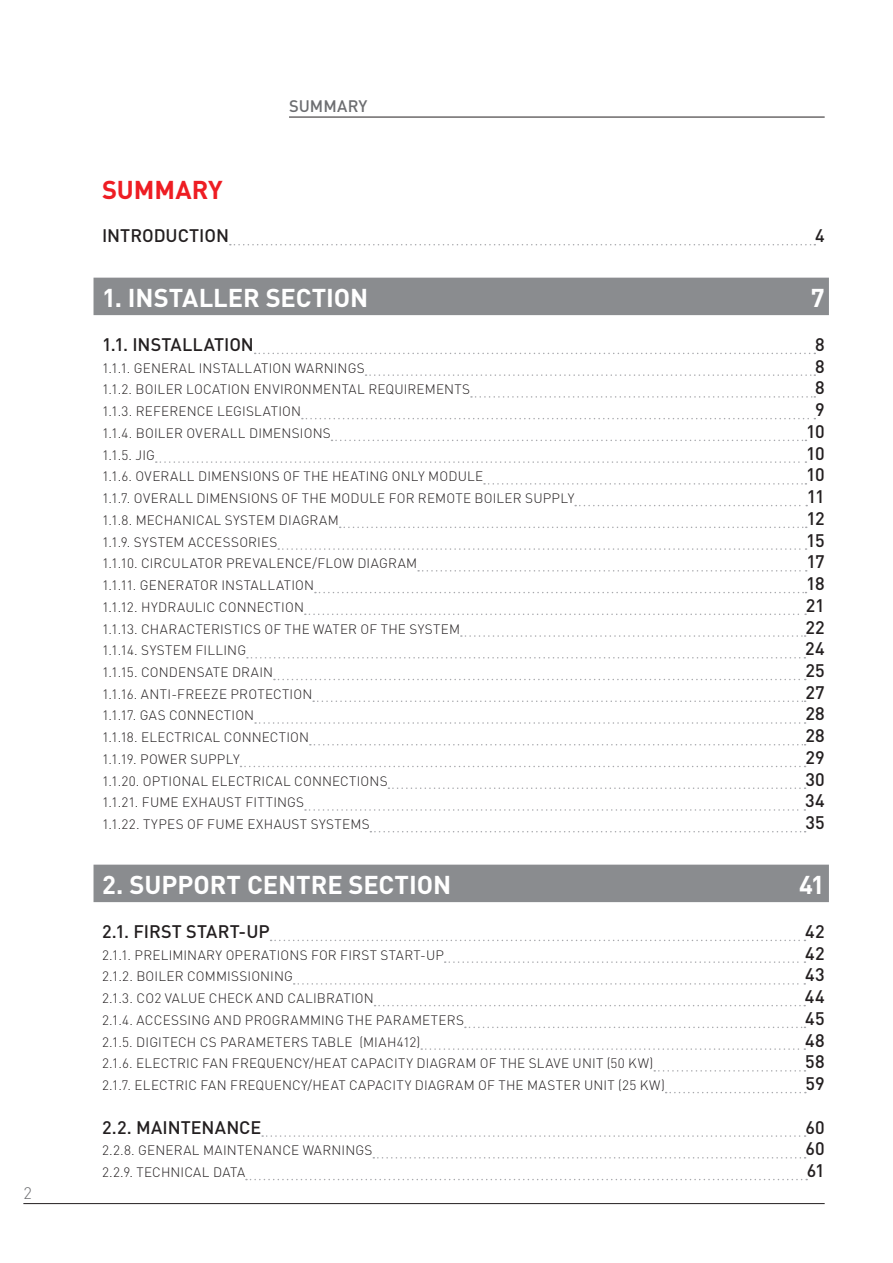
<style>
.page{position:relative;width:893px;height:1263px;background:#fff}
.page>*{position:absolute;margin:0;border:0;box-sizing:border-box;transform-origin:0 0}
.t1{font:700 25.5px "DIN";color:#fff}
.t2{font:700 25.5px "DIN";letter-spacing:-.005em;color:#ee1d23}
.t3{font:500 18px "DIN";letter-spacing:.005em;color:#231f20}
.t4{font:500 16.5px "DIN";color:#6c6d70}
.t5{font:300 16.5px "DIN";color:#6c6d70}
.t6{font:300 13.5px "DIN";letter-spacing:.015em;color:#231f20}
</style>
<div class="page">
<hr style="left:23px;top:1203px;width:802px;height:1px;background:#231f20">
<hr style="left:289px;top:117px;width:536px;height:1px;background:#231f20">
<svg style="left:230px;top:244px;width:585px;height:1px"></svg>
<div style="left:94px;top:278px;width:735px;height:37px;background:#8a8c8f"></div>
<svg style="left:255px;top:353px;width:560px;height:1px"></svg>
<svg style="left:365px;top:374px;width:450px;height:2px"></svg>
<svg style="left:471px;top:396px;width:344px;height:2px"></svg>
<svg style="left:302px;top:418px;width:513px;height:1px"></svg>
<svg style="left:331px;top:440px;width:475px;height:1px"></svg>
<svg style="left:156px;top:461px;width:650px;height:2px"></svg>
<svg style="left:484px;top:483px;width:322px;height:2px"></svg>
<svg style="left:575px;top:505px;width:232px;height:1px"></svg>
<svg style="left:340px;top:527px;width:467px;height:1px"></svg>
<svg style="left:278px;top:548px;width:528px;height:2px"></svg>
<svg style="left:418px;top:570px;width:389px;height:2px"></svg>
<svg style="left:315px;top:592px;width:491px;height:1px"></svg>
<svg style="left:305px;top:614px;width:501px;height:1px"></svg>
<svg style="left:461px;top:635px;width:345px;height:2px"></svg>
<svg style="left:247px;top:657px;width:558px;height:2px"></svg>
<svg style="left:274px;top:679px;width:532px;height:1px"></svg>
<svg style="left:313px;top:701px;width:493px;height:1px"></svg>
<svg style="left:255px;top:722px;width:550px;height:2px"></svg>
<svg style="left:310px;top:744px;width:495px;height:2px"></svg>
<svg style="left:240px;top:766px;width:565px;height:1px"></svg>
<svg style="left:388px;top:787px;width:417px;height:2px"></svg>
<svg style="left:305px;top:809px;width:500px;height:2px"></svg>
<svg style="left:370px;top:831px;width:435px;height:1px"></svg>
<div style="left:94px;top:865px;width:735px;height:37px;background:#8a8c8f"></div>
<svg style="left:271px;top:940px;width:534px;height:1px"></svg>
<svg style="left:445px;top:961px;width:360px;height:2px"></svg>
<svg style="left:294px;top:983px;width:511px;height:2px"></svg>
<svg style="left:374px;top:1005px;width:431px;height:1px"></svg>
<svg style="left:465px;top:1027px;width:340px;height:1px"></svg>
<svg style="left:421px;top:1048px;width:384px;height:2px"></svg>
<svg style="left:654px;top:1070px;width:151px;height:2px"></svg>
<svg style="left:666px;top:1092px;width:140px;height:1px"></svg>
<svg style="left:262px;top:1135px;width:543px;height:2px"></svg>
<svg style="left:373px;top:1157px;width:432px;height:2px"></svg>
<svg style="left:246px;top:1179px;width:561px;height:1px"></svg>
<p class="t5" style="left:23px;top:1187px;width:10px">2</p>
<p class="t4" style="left:289px;top:100px;width:80px">SUMMARY</p>
<h1 class="t2" style="left:102px;top:180px;width:122px">SUMMARY</h1>
<h2 class="t3" style="left:102px;top:229px;width:129px">INTRODUCTION</h2>
<h2 class="t3" style="left:815px;top:229px;width:11px">4</h2>
<h1 class="t1" style="left:102px;top:289px;width:268px">1. INSTALLER SECTION</h1>
<h1 class="t1" style="left:811px;top:289px;width:15px">7</h1>
<h2 class="t3" style="left:102px;top:338px;width:153px">1.1. INSTALLATION</h2>
<h2 class="t3" style="left:815px;top:338px;width:11px">8</h2>
<p class="t6" style="left:102px;top:363px;width:264px">1.1.1. GENERAL INSTALLATION WARNINGS</p>
<h2 class="t3" style="left:815px;top:360px;width:11px">8</h2>
<p class="t6" style="left:102px;top:385px;width:370px">1.1.2. BOILER LOCATION ENVIRONMENTAL REQUIREMENTS</p>
<h2 class="t3" style="left:815px;top:381px;width:11px">8</h2>
<p class="t6" style="left:102px;top:406px;width:201px">1.1.3. REFERENCE LEGISLATION</p>
<h2 class="t3" style="left:815px;top:403px;width:11px">9</h2>
<p class="t6" style="left:102px;top:428px;width:230px">1.1.4. BOILER OVERALL DIMENSIONS</p>
<h2 class="t3" style="left:806px;top:425px;width:20px">10</h2>
<p class="t6" style="left:102px;top:450px;width:54px">1.1.5. JIG</p>
<h2 class="t3" style="left:806px;top:447px;width:20px">10</h2>
<p class="t6" style="left:102px;top:472px;width:383px">1.1.6. OVERALL DIMENSIONS OF THE HEATING ONLY MODULE</p>
<h2 class="t3" style="left:806px;top:468px;width:20px">10</h2>
<p class="t6" style="left:102px;top:493px;width:474px">1.1.7. OVERALL DIMENSIONS OF THE MODULE FOR REMOTE BOILER SUPPLY</p>
<h2 class="t3" style="left:807px;top:490px;width:19px">11</h2>
<p class="t6" style="left:102px;top:515px;width:238px">1.1.8. MECHANICAL SYSTEM DIAGRAM</p>
<h2 class="t3" style="left:806px;top:512px;width:20px">12</h2>
<p class="t6" style="left:102px;top:537px;width:177px">1.1.9. SYSTEM ACCESSORIES</p>
<h2 class="t3" style="left:806px;top:534px;width:20px">15</h2>
<p class="t6" style="left:102px;top:559px;width:317px">1.1.10. CIRCULATOR PREVALENCE/FLOW DIAGRAM</p>
<h2 class="t3" style="left:806px;top:555px;width:20px">17</h2>
<p class="t6" style="left:102px;top:580px;width:214px">1.1.11. GENERATOR INSTALLATION</p>
<h2 class="t3" style="left:806px;top:577px;width:20px">18</h2>
<p class="t6" style="left:102px;top:602px;width:203px">1.1.12. HYDRAULIC CONNECTION</p>
<h2 class="t3" style="left:806px;top:599px;width:20px">21</h2>
<p class="t6" style="left:102px;top:624px;width:360px">1.1.13. CHARACTERISTICS OF THE WATER OF THE SYSTEM</p>
<h2 class="t3" style="left:805px;top:620px;width:21px">22</h2>
<p class="t6" style="left:102px;top:645px;width:146px">1.1.14. SYSTEM FILLING</p>
<h2 class="t3" style="left:805px;top:642px;width:21px">24</h2>
<p class="t6" style="left:102px;top:667px;width:173px">1.1.15. CONDENSATE DRAIN</p>
<h2 class="t3" style="left:805px;top:664px;width:21px">25</h2>
<p class="t6" style="left:102px;top:689px;width:212px">1.1.16. ANTI-FREEZE PROTECTION</p>
<h2 class="t3" style="left:805px;top:686px;width:21px">27</h2>
<p class="t6" style="left:102px;top:711px;width:154px">1.1.17. GAS CONNECTION</p>
<h2 class="t3" style="left:805px;top:707px;width:21px">28</h2>
<p class="t6" style="left:102px;top:732px;width:209px">1.1.18. ELECTRICAL CONNECTION</p>
<h2 class="t3" style="left:805px;top:729px;width:21px">28</h2>
<p class="t6" style="left:102px;top:754px;width:139px">1.1.19. POWER SUPPLY</p>
<h2 class="t3" style="left:805px;top:751px;width:21px">29</h2>
<p class="t6" style="left:102px;top:776px;width:287px">1.1.20. OPTIONAL ELECTRICAL CONNECTIONS</p>
<h2 class="t3" style="left:805px;top:773px;width:21px">30</h2>
<p class="t6" style="left:102px;top:798px;width:204px">1.1.21. FUME EXHAUST FITTINGS</p>
<h2 class="t3" style="left:805px;top:794px;width:21px">34</h2>
<p class="t6" style="left:102px;top:819px;width:269px">1.1.22. TYPES OF FUME EXHAUST SYSTEMS</p>
<h2 class="t3" style="left:805px;top:816px;width:21px">35</h2>
<h1 class="t1" style="left:102px;top:876px;width:351px">2. SUPPORT CENTRE SECTION</h1>
<h1 class="t1" style="left:799px;top:876px;width:27px">41</h1>
<h2 class="t3" style="left:102px;top:925px;width:169px">2.1. FIRST START-UP</h2>
<h2 class="t3" style="left:805px;top:925px;width:21px">42</h2>
<p class="t6" style="left:102px;top:950px;width:343px">2.1.1. PRELIMINARY OPERATIONS FOR FIRST START-UP</p>
<h2 class="t3" style="left:805px;top:947px;width:21px">42</h2>
<p class="t6" style="left:102px;top:972px;width:192px">2.1.2. BOILER COMMISSIONING</p>
<h2 class="t3" style="left:805px;top:968px;width:21px">43</h2>
<p class="t6" style="left:102px;top:993px;width:273px">2.1.3. CO2 VALUE CHECK AND CALIBRATION</p>
<h2 class="t3" style="left:805px;top:990px;width:21px">44</h2>
<p class="t6" style="left:102px;top:1015px;width:363px">2.1.4. ACCESSING AND PROGRAMMING THE PARAMETERS</p>
<h2 class="t3" style="left:805px;top:1012px;width:21px">45</h2>
<p class="t6" style="left:102px;top:1037px;width:320px">2.1.5. DIGITECH CS PARAMETERS TABLE (MIAH412)</p>
<h2 class="t3" style="left:805px;top:1034px;width:21px">48</h2>
<p class="t6" style="left:102px;top:1059px;width:553px">2.1.6. ELECTRIC FAN FREQUENCY/HEAT CAPACITY DIAGRAM OF THE SLAVE UNIT (50 KW)</p>
<h2 class="t3" style="left:805px;top:1055px;width:21px">58</h2>
<p class="t6" style="left:102px;top:1080px;width:564px">2.1.7. ELECTRIC FAN FREQUENCY/HEAT CAPACITY DIAGRAM OF THE MASTER UNIT (25 KW)</p>
<h2 class="t3" style="left:806px;top:1077px;width:21px">59</h2>
<h2 class="t3" style="left:102px;top:1121px;width:161px">2.2. MAINTENANCE</h2>
<h2 class="t3" style="left:805px;top:1121px;width:21px">60</h2>
<p class="t6" style="left:102px;top:1146px;width:272px">2.2.8. GENERAL MAINTENANCE WARNINGS</p>
<h2 class="t3" style="left:805px;top:1142px;width:21px">60</h2>
<p class="t6" style="left:102px;top:1167px;width:145px">2.2.9. TECHNICAL DATA</p>
<h2 class="t3" style="left:807px;top:1164px;width:19px">61</h2>
</div>
